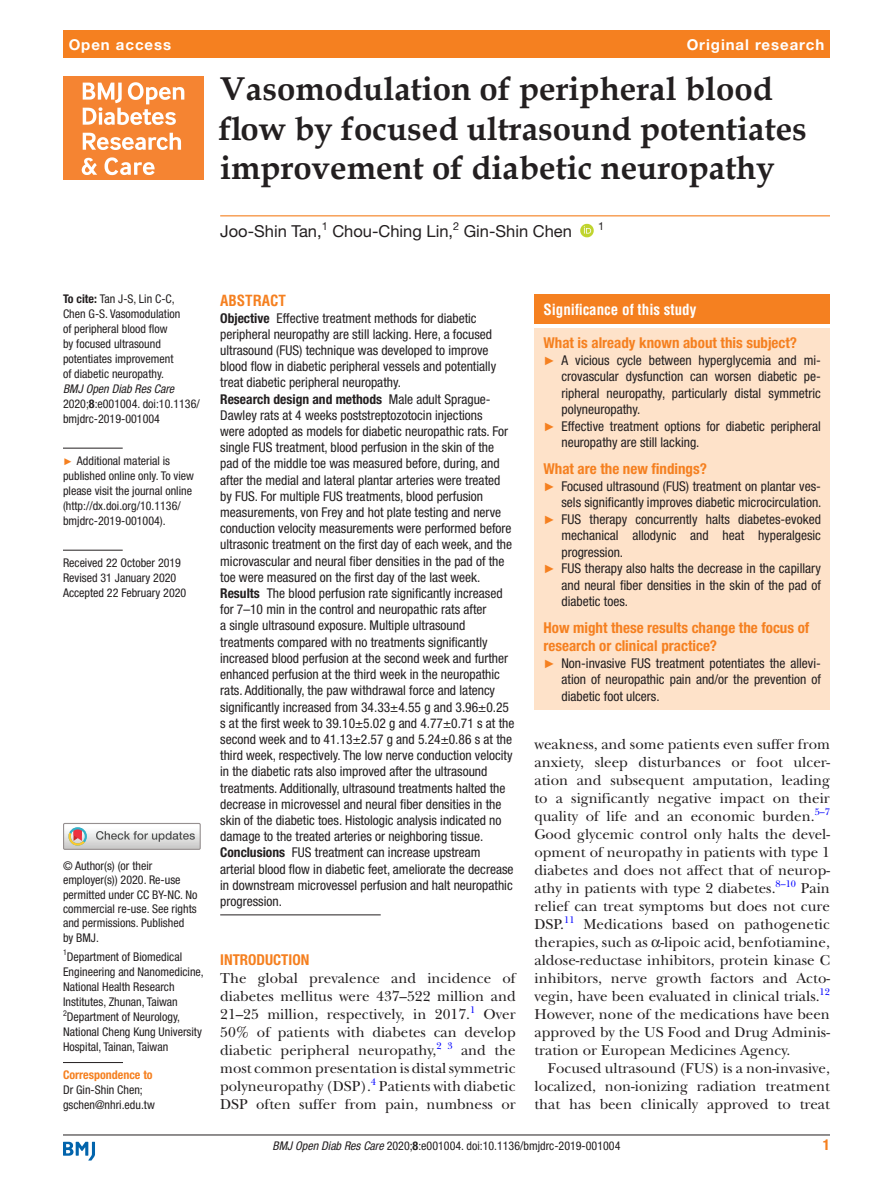
<style>
.page{position:relative;width:893px;height:1191px;background:#fff}
.page>*{position:absolute;margin:0;border:0;box-sizing:border-box;transform-origin:0 0}
.t1{font:700 33px/39px "Book Antiqua";color:#231f20}
.t2{font:16.5px "Helvetica Neue LT Std";color:#231f20}
.t3{font:15px/18px "New Baskerville";color:#231f20;text-align:justify}
.t4{font:700 condensed 15px/18px "Helvetica Neue LT Std";color:#f58020}
.t5{font:700 15px "Helvetica Neue LT Std";letter-spacing:.065em;color:#fff}
.t6{font:700 condensed 15px "Helvetica";color:#fff}
.t7{font:700 condensed 15px "Helvetica";color:#f58020}
.t8{font:condensed 13.5px/16.2px "Helvetica Neue LT Std";color:#231f20;text-align:justify}
.t9{font:condensed 12px/15px "Helvetica Neue LT Std";color:#231f20}
.t10{font:700 condensed 12px "Helvetica Neue LT Std";color:#f58020}
.t11{font:10.95px "Helvetica Neue LT Std";color:#231f20}
.t12{font:9.9px "New Baskerville";color:#00f}
.s1{font-weight:700}
.s2{font-style:italic}
.s3{font-family:"Arial";font-stretch:normal;font-size:9.75px;color:#f58020}
.s4{font-family:"Arial";font-stretch:normal;font-size:12px;color:#f58020}
</style>
<div class="page">
<hr style="left:63px;top:1134px;width:767px;height:1px;background:#231f20">
<svg style="left:63px;top:1141px;width:32px;height:19px"></svg>
<div style="left:63px;top:31px;width:767px;height:27px;background:#f58020"></div>
<hr style="left:220px;top:215px;width:610px;height:1px;background:#f58020">
<svg style="left:580px;top:224px;width:14px;height:13px"></svg>
<hr style="left:63px;top:1062px;width:60px;height:1px;background:#231f20">
<hr style="left:63px;top:448px;width:60px;height:1px;background:#231f20">
<hr style="left:63px;top:550px;width:60px;height:1px;background:#231f20">
<div style="left:63px;top:823px;width:138px;height:27px;border:1px solid #969090"></div>
<svg style="left:64px;top:823px;width:136px;height:26px"></svg>
<div style="left:63px;top:76px;width:140px;height:104px;background:#f58432"></div>
<svg style="left:83px;top:82px;width:101px;height:43px"></svg>
<svg style="left:83px;top:133px;width:98px;height:17px"></svg>
<svg style="left:82px;top:158px;width:15px;height:17px"></svg>
<svg style="left:105px;top:157px;width:50px;height:18px"></svg>
<div style="left:534px;top:294px;width:296px;height:30px;background:#f58020"></div>
<div style="left:534px;top:328px;width:296px;height:382px;background:#fee2c9"></div>
<hr style="left:220px;top:914px;width:161px;height:1px;background:#231f20">
<p class="t5" style="left:69px;top:35px;width:104px">Open access</p>
<p class="t5" style="left:687px;top:35px;width:139px">Original research</p>
<h1 class="t1" style="left:220px;top:70px;width:588px">Vasomodulation of peripheral blood flow by focused ultrasound potentiates improvement of diabetic neuropathy</h1>
<p class="t2" style="left:220px;top:222px;width:353px">Joo-Shin Tan,<sup>1</sup> Chou-Ching Lin,<sup>2</sup> Gin-Shin Chen</p>
<p class="t11" style="left:598px;top:219px;width:8px">1</p>
<p class="t9" style="left:63px;top:291px;width:119px"><span class="s1">To cite:</span> Tan J-S, Lin C-C,<br>Chen G-S. Vasomodulation of peripheral blood flow by focused ultrasound potentiates improvement of diabetic neuropathy.</p>
<p class="t9" style="left:63px;top:381px;width:138px"><span class="s2">BMJ Open Diab Res Care<br></span>2020;<span class="s1">8</span>:e001004. doi:10.1136/ bmjdrc-2019-001004</p>
<p class="t9" style="left:63px;top:453px;width:133px"><span class="s3">►</span> Additional material is published online only. To view please visit the journal online (http://dx.doi.org/10.1136/ bmjdrc-2019-001004).</p>
<p class="t9" style="left:63px;top:555px;width:125px">Received 22 October 2019<br>Revised 31 January 2020<br>Accepted 22 February 2020</p>
<p class="t9" style="left:63px;top:858px;width:136px;line-height:14.4px">© Author(s) (or their employer(s)) 2020. Re-use permitted under CC BY-NC. No commercial re-use. See rights and permissions. Published by BMJ.</p>
<p class="t9" style="left:63px;top:949px;width:142px"><sup>1</sup>Department of Biomedical<br>Engineering and Nanomedicine,<br>National Health Research<br>Institutes, Zhunan, Taiwan<br><sup>2</sup>Department of Neurology,<br>National Cheng Kung University<br>Hospital, Tainan, Taiwan</p>
<p class="t10" style="left:63px;top:1067px;width:91px">Correspondence to</p>
<p class="t9" style="left:63px;top:1082px;width:93px">Dr Gin-Shin Chen; gschen@nhri.edu.tw</p>
<p class="t7" style="left:220px;top:291px;width:67px">Abstract</p>
<p class="t8" style="left:220px;top:310px;width:296px;text-align:left"><span class="s1">Objective</span> Effective treatment methods for diabetic peripheral neuropathy are still lacking. Here, a focused ultrasound (FUS) technique was developed to improve blood flow in diabetic peripheral vessels and potentially treat diabetic peripheral neuropathy.<br><span class="s1">Research design and methods</span> Male adult Sprague-Dawley rats at 4 weeks poststreptozotocin injections<br>were adopted as models for diabetic neuropathic rats. For single FUS treatment, blood perfusion in the skin of the pad of the middle toe was measured before, during, and after the medial and lateral plantar arteries were treated by FUS. For multiple FUS treatments, blood perfusion measurements, von Frey and hot plate testing and nerve conduction velocity measurements were performed before ultrasonic treatment on the first day of each week, and the microvascular and neural fiber densities in the pad of the toe were measured on the first day of the last week.<br><span class="s1">Results</span> The blood perfusion rate significantly increased for 7–10 min in the control and neuropathic rats after<br>a single ultrasound exposure. Multiple ultrasound treatments compared with no treatments significantly increased blood perfusion at the second week and further enhanced perfusion at the third week in the neuropathic rats. Additionally, the paw withdrawal force and latency significantly increased from 34.33±4.55 g and 3.96±0.25 s at the first week to 39.10±5.02 g and 4.77±0.71 s at the second week and to 41.13±2.57 g and 5.24±0.86 s at the third week, respectively. The low nerve conduction velocity in the diabetic rats also improved after the ultrasound treatments. Additionally, ultrasound treatments halted the decrease in microvessel and neural fiber densities in the skin of the diabetic toes. Histologic analysis indicated no damage to the treated arteries or neighboring tissue.<br><span class="s1">Conclusions</span> FUS treatment can increase upstream arterial blood flow in diabetic feet, ameliorate the decrease in downstream microvessel perfusion and halt neuropathic progression.</p>
<p class="t4" style="left:220px;top:950px;width:61px">Introductio</p>
<p class="t4" style="left:301px;top:950px;width:10px">n</p>
<p class="t3" style="left:220px;top:969px;width:297px">The global prevalence and incidence of diabetes mellitus were 437–522 million and 21–25 million, respectively, in 2017.</p>
<p class="t12" style="left:470px;top:1003px;width:7px">1</p>
<p class="t3" style="left:220px;top:1005px;width:297px;text-indent:263px">Over 50% of patients with diabetes can develop diabetic peripheral neuropathy,</p>
<p class="t12" style="left:436px;top:1039px;width:17px">2 3</p>
<p class="t3" style="left:220px;top:1041px;width:297px;text-indent:241px">and the most common presentation is distal symmetric polyneuropathy (DSP).</p>
<p class="t12" style="left:371px;top:1075px;width:7px">4</p>
<p class="t3" style="left:220px;top:1077px;width:297px;text-align:right">Patients with diabetic<br>DSP often suffer from pain, numbness or</p>
<p class="t6" style="left:543px;top:300px;width:154px">Significance of this study</p>
<p class="t4" style="left:543px;top:334px;width:255px">What is already known about this subject?</p>
<p class="t8" style="left:543px;top:352px;width:279px"><span class="s4">►</span> A vicious cycle between hyperglycemia and mi-</p>
<p class="t8" style="left:561px;top:368px;width:261px">crovascular dysfunction can worsen diabetic pe-</p>
<p class="t8" style="left:561px;top:385px;width:261px">ripheral neuropathy, particularly distal symmetric</p>
<p class="t8" style="left:561px;top:401px;width:81px">polyneuropathy.</p>
<p class="t8" style="left:543px;top:418px;width:279px"><span class="s4">►</span> Effective treatment options for diabetic peripheral</p>
<p class="t8" style="left:561px;top:434px;width:140px">neuropathy are still lacking.</p>
<p class="t4" style="left:543px;top:460px;width:165px">What are the new findings?</p>
<p class="t8" style="left:543px;top:478px;width:279px"><span class="s4">►</span> Focused ultrasound (FUS) treatment on plantar ves-</p>
<p class="t8" style="left:561px;top:494px;width:261px">sels significantly improves diabetic microcirculation.</p>
<p class="t8" style="left:543px;top:511px;width:279px"><span class="s4">►</span> FUS therapy concurrently halts diabetes-evoked</p>
<p class="t8" style="left:561px;top:527px;width:261px">mechanical allodynic and heat hyperalgesic</p>
<p class="t8" style="left:561px;top:544px;width:63px">progression.</p>
<p class="t8" style="left:543px;top:560px;width:279px"><span class="s4">►</span> FUS therapy also halts the decrease in the capillary</p>
<p class="t8" style="left:561px;top:577px;width:261px">and neural fiber densities in the skin of the pad of</p>
<p class="t8" style="left:561px;top:593px;width:68px">diabetic toes.</p>
<p class="t4" style="left:543px;top:619px;width:267px">How might these results change the focus of research or clinical practice?</p>
<p class="t8" style="left:561px;top:654px;width:261px;text-indent:-18px"><span class="s4">►</span> Non-invasive FUS treatment potentiates the allevi&shy;ation of neuropathic pain and/or the prevention of diabetic foot ulcers.</p>
<p class="t3" style="left:534px;top:735px;width:297px">weakness, and some patients even suffer from anxiety, sleep disturbances or foot ulcer&shy;ation and subsequent amputation, leading to a significantly negative impact on their quality of life and an economic burden.</p>
<p class="t12" style="left:815px;top:805px;width:17px">5–7</p>
<p class="t3" style="left:534px;top:825px;width:297px">Good glycemic control only halts the devel&shy;opment of neuropathy in patients with type 1 diabetes and does not affect that of neurop&shy;athy in patients with type 2 diabetes.</p>
<p class="t12" style="left:776px;top:877px;width:22px">8–10</p>
<p class="t3" style="left:534px;top:879px;width:297px;text-indent:266px">Pain relief can treat symptoms but does not cure DSP.</p>
<p class="t12" style="left:564px;top:913px;width:12px">11</p>
<p class="t3" style="left:534px;top:915px;width:297px;text-indent:49px">Medications based on pathogenetic therapies, such as -lipoic acid, benfotiamine, aldose-reductase inhibitors, protein kinase C inhibitors, nerve growth factors and Acto&shy;vegin, have been evaluated in clinical trials.</p>
<p class="t12" style="left:820px;top:985px;width:12px">12</p>
<p class="t3" style="left:534px;top:1005px;width:297px">However, none of the medications have been approved by the US Food and Drug Adminis&shy;tration or European Medicines Agency.</p>
<p class="t3" style="left:534px;top:1059px;width:297px;text-indent:14px">Focused ultrasound (FUS) is a non-invasive, localized, non-ionizing radiation treatment that has been clinically approved to treat</p>
<p class="t9" style="left:273px;top:1137px;width:349px"><span class="s2">BMJ Open Diab Res Care</span> 2020;<span class="s1">8</span>:e001004. doi:10.1136/bmjdrc-2019-001004</p>
<p class="t4" style="left:823px;top:1135px;width:9px">1</p>
</div>
